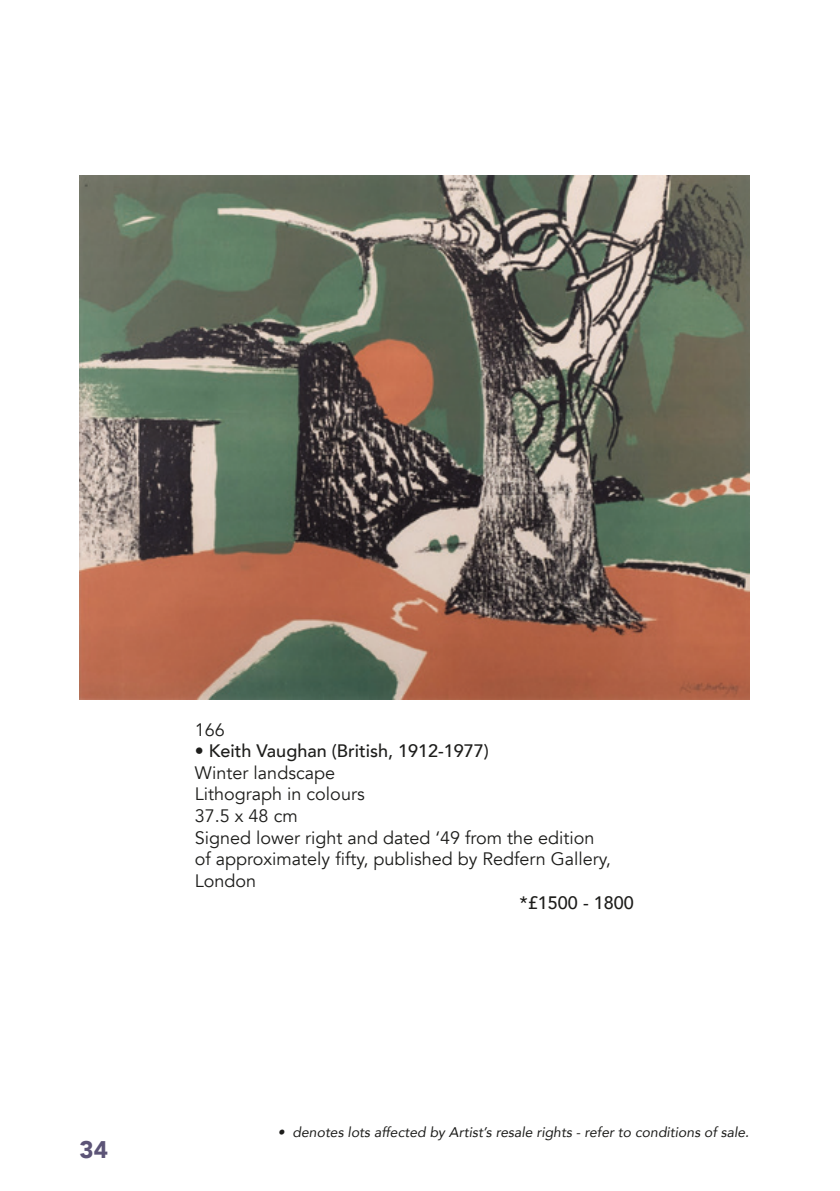
<style>
.page{position:relative;width:840px;height:1191px;background:#fff}
.page>*{position:absolute;margin:0;border:0;box-sizing:border-box;transform-origin:0 0}
.t1{font:900 24px "Avenir";color:#5c5477}
.BHL_text_new{font:18px/21.6px "Avenir";color:#1d1d1b}
.BHL_text_new-2{font:500 18px "Avenir";color:#1d1d1b}
.BHL_price_new{font:500 18px "Avenir";color:#1d1d1b}
.t2{font:italic 14px "Avenir";color:#1d1d1b}
</style>
<div class="page">
<img style="left:79px;top:175px;width:669px;height:524px">
<h1 class="t1" style="left:79px;top:1128px;width:30px">34</h1>
<p class="BHL_text_new" style="left:195px;top:719px;width:32px">166</p>
<p class="BHL_text_new-2" style="left:195px;top:735px;width:295px">• Keith Vaughan (British, 1912-1977)</p>
<p class="BHL_text_new" style="left:195px;top:762px;width:142px">Winter landscape</p>
<p class="BHL_text_new" style="left:195px;top:784px;width:171px">Lithograph in colours</p>
<p class="BHL_text_new" style="left:195px;top:805px;width:104px">37.5 x 48 cm</p>
<p class="BHL_text_new" style="left:195px;top:827px;width:417px">Signed lower right and dated ‘49 from the edition of approximately fifty, published by Redfern Gallery,<br>London</p>
<p class="BHL_price_new" style="left:519px;top:886px;width:116px">*£1500 - 1800</p>
<p class="t2" style="left:277px;top:1123px;width:472px">• denotes lots affected by Artist’s resale rights - refer to conditions of sale.</p>
</div>
